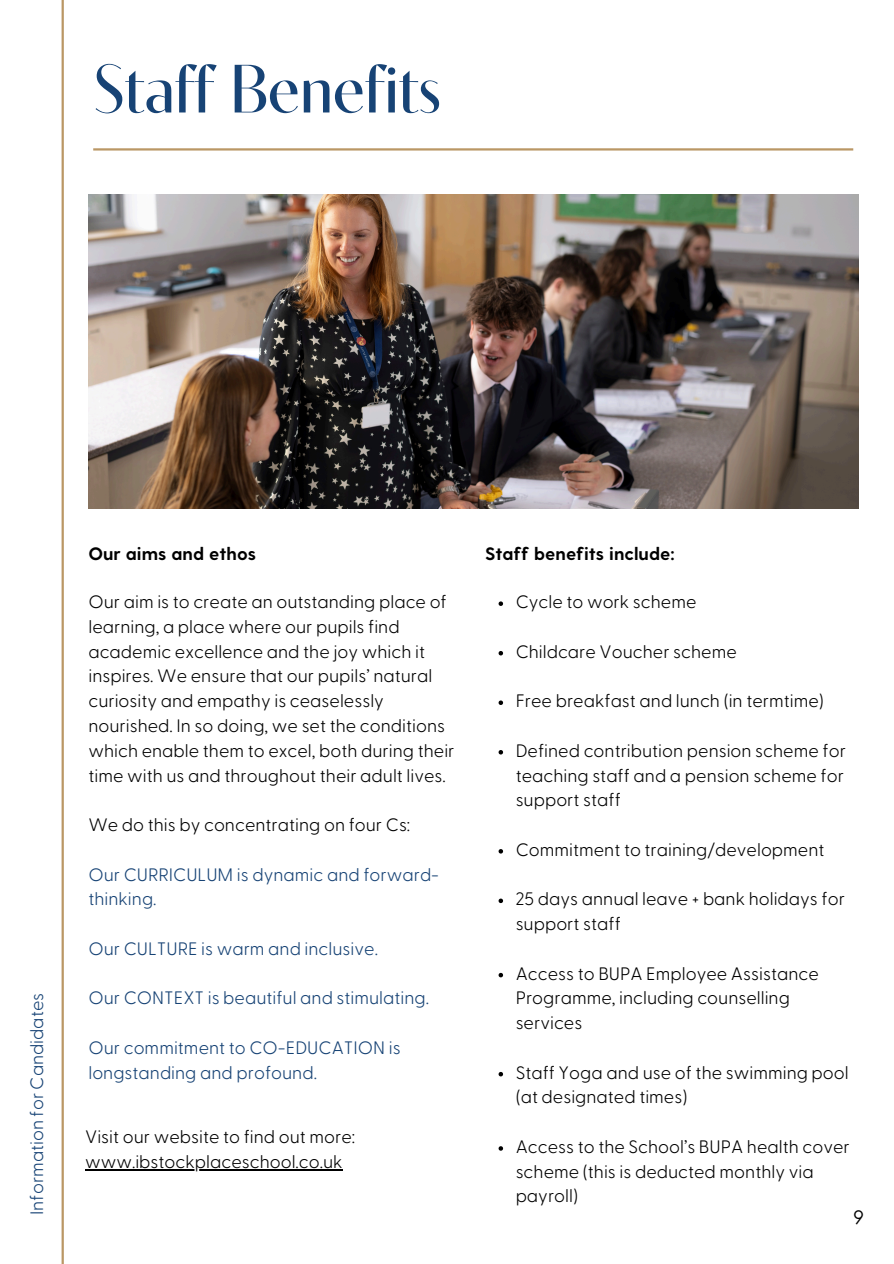
<style>
.page{position:relative;width:894px;height:1264px;background:#fff}
.page>*{position:absolute;margin:0;border:0;box-sizing:border-box;transform-origin:0 0}
.t1{font:68.1px "Contralto Big";color:#174375}
.t2{font:19.5px "Greycliff CF";color:#000}
.t3{font:300 18px/24.8px "Greycliff CF";color:#000}
.t4{font:300 18px/24.8px "Greycliff CF";color:#174375}
.t5{font:700 18px "Greycliff CF";color:#000}
</style>
<div class="page">
<hr style="left:62px;top:0;width:2px;height:1263px;background:#ba9765">
<img style="left:88px;top:194px;width:770px;height:314px">
<hr style="left:93px;top:148px;width:760px;height:2px;background:#ba9765">
<svg style="left:498px;top:601px;width:5px;height:5px"></svg>
<svg style="left:498px;top:651px;width:5px;height:4px"></svg>
<svg style="left:498px;top:700px;width:5px;height:5px"></svg>
<svg style="left:498px;top:750px;width:5px;height:4px"></svg>
<svg style="left:498px;top:849px;width:5px;height:4px"></svg>
<svg style="left:498px;top:898px;width:5px;height:5px"></svg>
<svg style="left:498px;top:972px;width:5px;height:5px"></svg>
<svg style="left:498px;top:1071px;width:5px;height:5px"></svg>
<svg style="left:498px;top:1146px;width:5px;height:4px"></svg>
<hr style="left:85px;top:1169px;width:257px;height:1px;background:#000">
<p class="t1" style="left:93px;top:48px;width:349px">Staff Benefits</p>
<p class="t4" style="left:25px;top:1214px;width:224px;rotate:-90deg">Information for Candidates</p>
<p class="t5" style="left:88px;top:541px;width:169px">Our aims and ethos</p>
<h2 class="t3" style="left:88px;top:590px;width:367px">Our aim is to create an outstanding place of learning, a place where our pupils find academic excellence and the joy which it inspires. We ensure that our pupils’ natural curiosity and empathy is ceaselessly nourished. In so doing, we set the conditions which enable them to excel, both during their time with us and throughout their adult lives.</h2>
<p class="t3" style="left:88px;top:813px;width:323px">We do this by concentrating on four Cs:</p>
<p class="t4" style="left:88px;top:862px;width:352px">Our CURRICULUM is dynamic and forward&shy;thinking.</p>
<p class="t4" style="left:88px;top:937px;width:291px">Our CULTURE is warm and inclusive.</p>
<p class="t4" style="left:88px;top:986px;width:342px">Our CONTEXT is beautiful and stimulating.</p>
<p class="t4" style="left:88px;top:1036px;width:313px">Our commitment to CO-EDUCATION is longstanding and profound.</p>
<p class="t3" style="left:85px;top:1125px;width:271px">Visit our website to find out more:</p>
<p class="t3" style="left:85px;top:1150px;width:259px">www.ibstockplaceschool.co.uk</p>
<p class="t5" style="left:485px;top:541px;width:191px">Staff benefits include:</p>
<h1 class="t3" style="left:515px;top:590px;width:182px">Cycle to work scheme</h1>
<h2 class="t3" style="left:515px;top:640px;width:223px">Childcare Voucher scheme</h2>
<p class="t3" style="left:515px;top:689px;width:309px">Free breakfast and lunch (in termtime)</p>
<p class="t3" style="left:515px;top:739px;width:331px;text-align:justify">Defined contribution pension scheme for teaching staff and a pension scheme for support staff</p>
<p class="t3" style="left:515px;top:838px;width:310px">Commitment to training/development</p>
<p class="t3" style="left:515px;top:887px;width:331px">25 days annual leave + bank holidays for support staff</p>
<p class="t3" style="left:515px;top:961px;width:304px">Access to BUPA Employee Assistance<br>Programme, including counselling services</p>
<p class="t3" style="left:515px;top:1060px;width:334px">Staff Yoga and use of the swimming pool (at designated times)</p>
<p class="t3" style="left:515px;top:1135px;width:335px">Access to the School’s BUPA health cover scheme (this is deducted monthly via payroll)</p>
<p class="t2" style="left:853px;top:1204px;width:12px">9</p>
</div>
